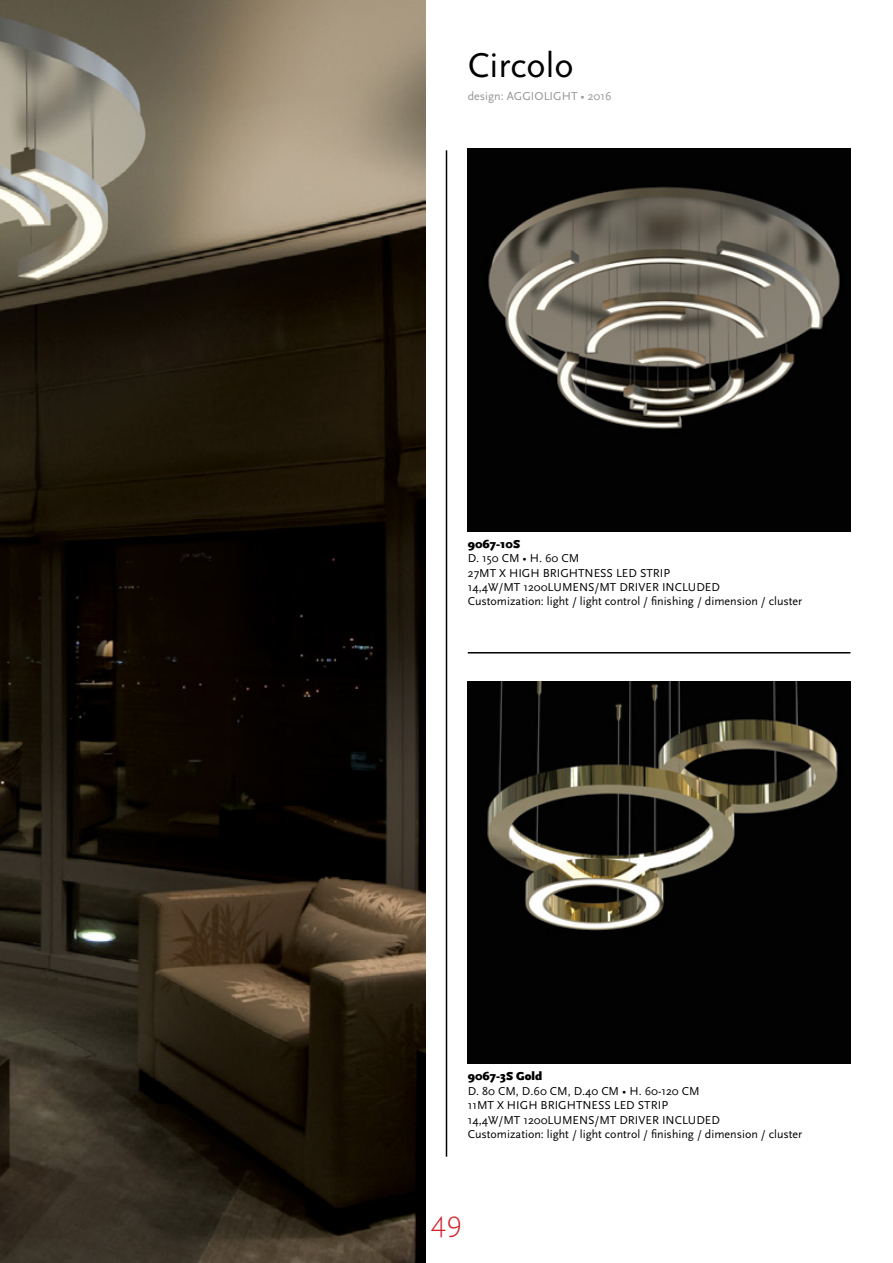
<style>
.page{position:relative;width:893px;height:1263px;background:#fff}
.page>*{position:absolute;margin:0;border:0;box-sizing:border-box;transform-origin:0 0}
.t1{font:36px "Scala Sans Pro";color:#000}
.t2{font:300 30px "Scala Sans Pro";color:#d2232a}
.t3{font:12px/14.4px "Scala Sans Pro";color:#000}
.t4{font:12px "Scala Sans Pro";color:#939598}
.t5{font:900 12px "Scala Sans Pro";color:#000}
</style>
<div class="page">
<img style="left:0;top:0;width:425px;height:1263px">
<hr style="left:446px;top:150px;width:1px;height:1007px;background:#000">
<img style="left:468px;top:149px;width:382px;height:382px">
<hr style="left:468px;top:652px;width:382px;height:1px;background:#000">
<img style="left:468px;top:681px;width:382px;height:383px">
<h1 class="t1" style="left:468px;top:44px;width:107px">Circolo</h1>
<p class="t4" style="left:468px;top:89px;width:145px">design: AGGIOLIGHT • 2016</p>
<p class="t5" style="left:468px;top:537px;width:54px">9067-10S</p>
<p class="t3" style="left:468px;top:551px;width:336px">D. 150 CM • H. 60 CM<br>27MT X HIGH BRIGHTNESS LED STRIP<br>14,4W/MT 1200LUMENS/MT DRIVER INCLUDED<br>Customization: light / light control / finishing / dimension / cluster</p>
<p class="t5" style="left:468px;top:1069px;width:76px">9067-3S Gold</p>
<p class="t3" style="left:468px;top:1084px;width:336px">D. 80 CM, D.60 CM, D.40 CM • H. 60-120 CM<br>11MT X HIGH BRIGHTNESS LED STRIP<br>14,4W/MT 1200LUMENS/MT DRIVER INCLUDED<br>Customization: light / light control / finishing / dimension / cluster</p>
<h2 class="t2" style="left:431px;top:1205px;width:33px">49</h2>
</div>
